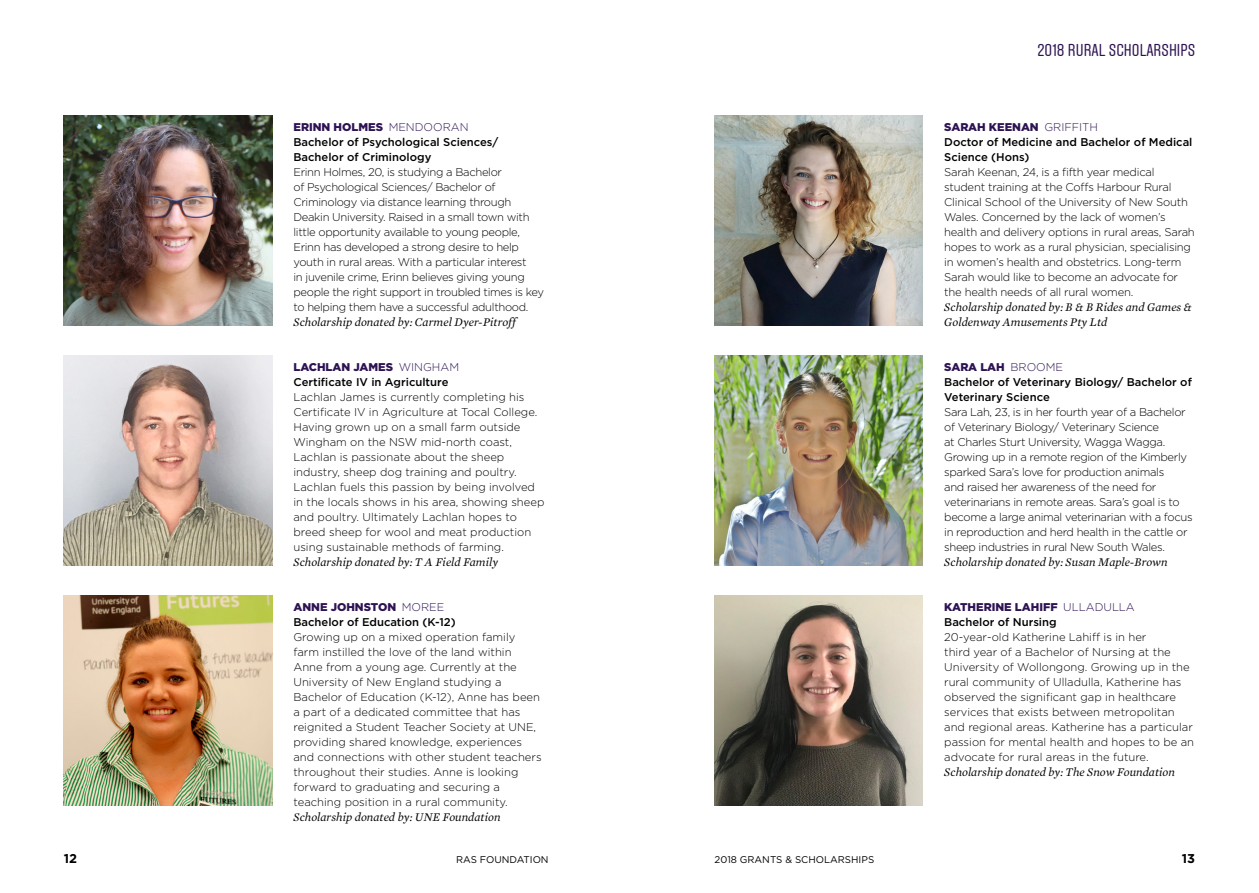
<style>
.page{position:relative;width:1259px;height:893px;background:#fff}
.page>*{position:absolute;margin:0;border:0;box-sizing:border-box;transform-origin:0 0}
.t1{font:17.25px "Aveny T";color:#2e1353}
.t2{font:700 12.75px "Gotham";color:#000}
.t3{font:italic 12px/15px "Mercury Text G1";color:#000}
.t4{font:300 11.25px/15px "Gotham";color:#000}
.t5{font:300 11.25px/15px "Gotham";letter-spacing:-.02em;color:#000}
.t6{font:500 11.25px/15px "Gotham";color:#000}
.t7{font:9.75px "Gotham";color:#000}
.s1{font-weight:900;color:#2e1353}
.s2{font-weight:300;color:#2e1353}
</style>
<div class="page">
<img style="left:714px;top:116px;width:209px;height:210px">
<img style="left:64px;top:116px;width:208px;height:210px">
<img style="left:714px;top:356px;width:209px;height:210px">
<img style="left:64px;top:356px;width:208px;height:210px">
<img style="left:714px;top:596px;width:209px;height:210px">
<img style="left:64px;top:596px;width:208px;height:210px">
<p class="t6" style="left:293px;top:119px;width:206px"><span class="s1">ERINN HOLMES</span> <span class="s2">MENDOORAN<br></span>Bachelor of Psychological Sciences/<br>Bachelor of Criminology</p>
<p class="t5" style="left:293px;top:164px;width:252px">Erinn Holmes, 20, is studying a Bachelor<br>of Psychological Sciences/ Bachelor of Criminology via distance learning through Deakin University. Raised in a small town with little opportunity available to young people, Erinn has developed a strong desire to help youth in rural areas. With a particular interest<br>in juvenile crime, Erinn believes giving young people the right support in troubled times is key to helping them have a successful adulthood.</p>
<p class="t3" style="left:293px;top:314px;width:224px">Scholarship donated by: Carmel Dyer-Pitroff</p>
<p class="t6" style="left:293px;top:359px;width:167px"><span class="s1">LACHLAN JAMES</span> <span class="s2">WINGHAM<br></span>Certificate IV in Agriculture</p>
<p class="t4" style="left:293px;top:389px;width:252px">Lachlan James is currently completing his Certificate IV in Agriculture at Tocal College.<br>Having grown up on a small farm outside Wingham on the NSW mid-north coast, Lachlan is passionate about the sheep industry, sheep dog training and poultry.<br>Lachlan fuels this passion by being involved in the locals shows in his area, showing sheep and poultry. Ultimately Lachlan hopes to breed sheep for wool and meat production using sustainable methods of farming.</p>
<p class="t3" style="left:293px;top:554px;width:206px">Scholarship donated by: T A Field Family</p>
<p class="t6" style="left:293px;top:599px;width:164px"><span class="s1">ANNE JOHNSTON</span> <span class="s2">MOREE<br></span>Bachelor of Education (K-12)</p>
<p class="t4" style="left:293px;top:629px;width:250px">Growing up on a mixed operation family farm instilled the love of the land within Anne from a young age. Currently at the University of New England studying a Bachelor of Education (K-12), Anne has been a part of a dedicated committee that has reignited a Student Teacher Society at UNE, providing shared knowledge, experiences and connections with other student teachers throughout their studies. Anne is looking forward to graduating and securing a teaching position in a rural community.</p>
<p class="t3" style="left:293px;top:809px;width:209px">Scholarship donated by: UNE Foundation</p>
<h1 class="t1" style="left:1037px;top:40px;width:159px">2018 RURAL SCHOLARSHIPS</h1>
<p class="t6" style="left:944px;top:119px;width:250px"><span class="s1">SARAH KEENAN</span> <span class="s2">GRIFFITH<br></span>Doctor of Medicine and Bachelor of Medical<br>Science (Hons)</p>
<p class="t5" style="left:944px;top:164px;width:252px">Sarah Keenan, 24, is a fifth year medical student training at the Coffs Harbour Rural Clinical School of the University of New South Wales. Concerned by the lack of women’s health and delivery options in rural areas, Sarah hopes to work as a rural physician, specialising in women’s health and obstetrics. Long-term Sarah would like to become an advocate for the health needs of all rural women.</p>
<p class="t3" style="left:944px;top:299px;width:249px">Scholarship donated by: B &amp; B Rides and Games &amp;<br>Goldenway Amusements Pty Ltd</p>
<p class="t6" style="left:944px;top:359px;width:249px"><span class="s1">SARA LAH</span> <span class="s2">BROOME<br></span>Bachelor of Veterinary Biology/ Bachelor of<br>Veterinary Science</p>
<p class="t5" style="left:944px;top:404px;width:250px">Sara Lah, 23, is in her fourth year of a Bachelor of Veterinary Biology/ Veterinary Science<br>at Charles Sturt University, Wagga Wagga.<br>Growing up in a remote region of the Kimberly sparked Sara’s love for production animals<br>and raised her awareness of the need for veterinarians in remote areas. Sara’s goal is to become a large animal veterinarian with a focus in reproduction and herd health in the cattle or sheep industries in rural New South Wales.</p>
<p class="t3" style="left:944px;top:554px;width:225px">Scholarship donated by: Susan Maple-Brown</p>
<p class="t6" style="left:944px;top:599px;width:192px"><span class="s1">KATHERINE LAHIFF</span> <span class="s2">ULLADULLA<br></span>Bachelor of Nursing</p>
<p class="t4" style="left:944px;top:629px;width:251px">20-year-old Katherine Lahiff is in her<br>third year of a Bachelor of Nursing at the University of Wollongong. Growing up in the rural community of Ulladulla, Katherine has observed the significant gap in healthcare services that exists between metropolitan and regional areas. Katherine has a particular passion for mental health and hopes to be an advocate for rural areas in the future.</p>
<p class="t3" style="left:944px;top:764px;width:232px">Scholarship donated by: The Snow Foundation</p>
<p class="t2" style="left:64px;top:850px;width:15px">12</p>
<p class="t7" style="left:456px;top:853px;width:94px">RAS FOUNDATION</p>
<p class="t7" style="left:714px;top:853px;width:161px">2018 GRANTS &amp; SCHOLARSHIPS</p>
<p class="t2" style="left:1182px;top:850px;width:15px">13</p>
</div>
